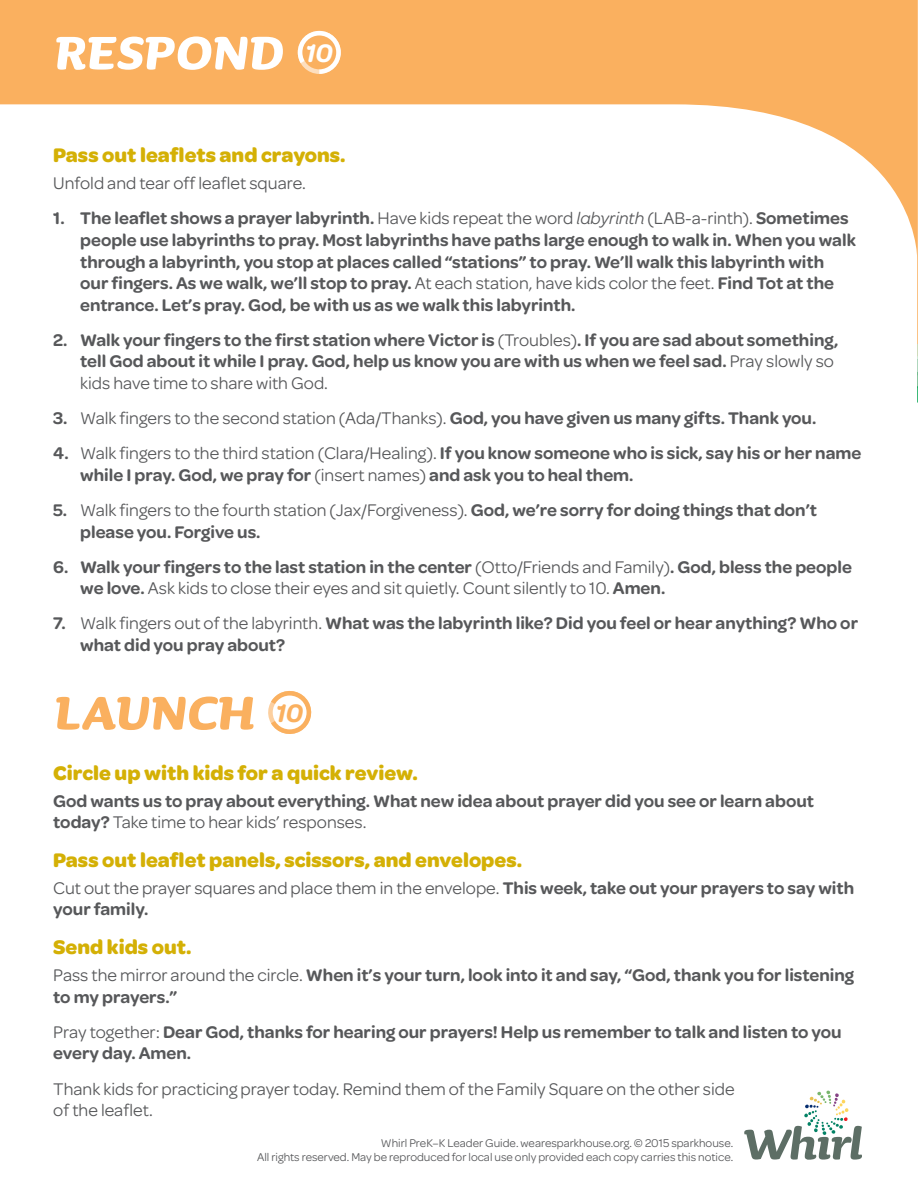
<style>
.page{position:relative;width:918px;height:1188px;background:#fff}
.page>*{position:absolute;margin:0;border:0;box-sizing:border-box;transform-origin:0 0}
.t1{font:italic 700 60px "Sauna";letter-spacing:.015em;color:#fff}
.t2{font:italic 700 60px "Sauna";letter-spacing:.015em;color:#fab05f}
.t3{font:italic 600 27px "Omnes";color:#fff}
.t4{font:italic 600 27px "Omnes";color:#fab05f}
.Body_head{font:700 21px "Omnes";color:#d4b005}
.Body_copy{font:600 18px/21.6px "Omnes";color:#57585a}
.Body_copy-2{font:18px/21.6px "Omnes";color:#57585a}
.Body_head-2{font:12px/14.4px "Omnes";color:#57585a;text-align:right}
.s1{font-weight:400}
.s2{font-weight:400;font-style:italic}
.s3{font-weight:600}
</style>
<div class="page">
<svg style="left:744px;top:1091px;width:118px;height:69px"></svg>
<svg style="left:0;top:0;width:917px;height:255px"></svg>
<svg style="left:298px;top:31px;width:43px;height:43px"></svg>
<div style="left:302px;top:35px;width:34px;height:34px;background:#fab05f;border-radius:50%"></div>
<svg style="left:268px;top:691px;width:44px;height:43px"></svg>
<div style="left:273px;top:696px;width:34px;height:33px;background:#fff;border-radius:50%"></div>
<svg style="left:917px;top:0;width:1px;height:403px"></svg>
<p class="t1" style="left:55px;top:15px;width:230px">RESPOND</p>
<h2 class="t3" style="left:305px;top:37px;width:29px">10</h2>
<p class="Body_head" style="left:53px;top:143px;width:294px">Pass out leaflets and crayons.</p>
<p class="Body_copy-2" style="left:53px;top:173px;width:254px">Unfold and tear off leaflet square.</p>
<p class="Body_copy" style="left:80px;top:208px;width:777px;text-indent:-27px">1. The leaflet shows a prayer labyrinth. <span class="s1">Have kids repeat the word</span> <span class="s2">labyrinth</span> <span class="s1">(LAB-a-rinth).</span> Sometimes people use labyrinths to pray. Most labyrinths have paths large enough to walk in. When you walk through a labyrinth, you stop at places called “stations” to pray. We’ll walk this labyrinth with our fingers. As we walk, we’ll stop to pray. <span class="s1">At each station, have kids color the feet.</span> Find Tot at the entrance. Let’s pray. God, be with us as we walk this labyrinth.</p>
<p class="Body_copy" style="left:80px;top:329px;width:760px;text-indent:-27px">2. Walk your fingers to the first station where Victor is <span class="s1">(Troubles)</span>. If you are sad about something, tell God about it while I pray. God, help us know you are with us when we feel sad. <span class="s1">Pray slowly so kids have time to share with God.</span></p>
<p class="Body_copy-2" style="left:53px;top:407px;width:765px"><span class="s3">3.</span> Walk fingers to the second station (Ada/Thanks). <span class="s3">God, you have given us many gifts. Thank you.</span></p>
<p class="Body_copy" style="left:80px;top:442px;width:783px;text-indent:-27px">4. <span class="s1">Walk fingers to the third station (Clara/Healing).</span> If you know someone who is sick, say his or her name while I pray. God, we pray for <span class="s1">(insert names)</span> and ask you to heal them.</p>
<p class="Body_copy" style="left:80px;top:499px;width:738px;text-indent:-27px">5. <span class="s1">Walk fingers to the fourth station (Jax/Forgiveness).</span> God, we’re sorry for doing things that don’t please you. Forgive us.</p>
<p class="Body_copy-2" style="left:80px;top:556px;width:773px;text-indent:-27px"><span class="s3">6. Walk your fingers to the last station in the center</span> (Otto/Friends and Family)<span class="s3">. God, bless the people we love.</span> Ask kids to close their eyes and sit quietly. Count silently to 10. <span class="s3">Amen.</span></p>
<p class="Body_copy" style="left:80px;top:613px;width:779px;text-indent:-27px">7. <span class="s1">Walk fingers out of the labyrinth.</span> What was the labyrinth like? Did you feel or hear anything? Who or what did you pray about?</p>
<p class="t2" style="left:55px;top:675px;width:201px">LAUNCH</p>
<h2 class="t4" style="left:275px;top:697px;width:29px">10</h2>
<p class="Body_head" style="left:53px;top:760px;width:366px">Circle up with kids for a quick review.</p>
<p class="Body_copy" style="left:53px;top:790px;width:762px">God wants us to pray about everything. What new idea about prayer did you see or learn about today? <span class="s1">Take time to hear kids’ responses.</span></p>
<p class="Body_head" style="left:53px;top:848px;width:470px">Pass out leaflet panels, scissors, and envelopes.</p>
<p class="Body_copy-2" style="left:53px;top:877px;width:803px">Cut out the prayer squares and place them in the envelope. <span class="s3">This week, take out your prayers to say with your family.</span></p>
<p class="Body_head" style="left:53px;top:935px;width:140px">Send kids out.</p>
<p class="Body_copy" style="left:53px;top:964px;width:802px"><span class="s1">Pass the mirror around the circle.</span> When it’s your turn, look into it and say, “God, thank you for listening to my prayers.”</p>
<p class="Body_copy" style="left:53px;top:1021px;width:790px"><span class="s1">Pray together:</span> Dear God, thanks for hearing our prayers! Help us remember to talk and listen to you every day. Amen.</p>
<p class="Body_copy-2" style="left:53px;top:1078px;width:683px">Thank kids for practicing prayer today. Remind them of the Family Square on the other side of the leaflet.</p>
<p class="Body_head-2" style="left:257px;top:1135px;width:478px">Whirl PreK–K Leader Guide. wearesparkhouse.org. © 2015 sparkhouse.<br>All rights reserved. May be reproduced for local use only provided each copy carries this notice.</p>
</div>
